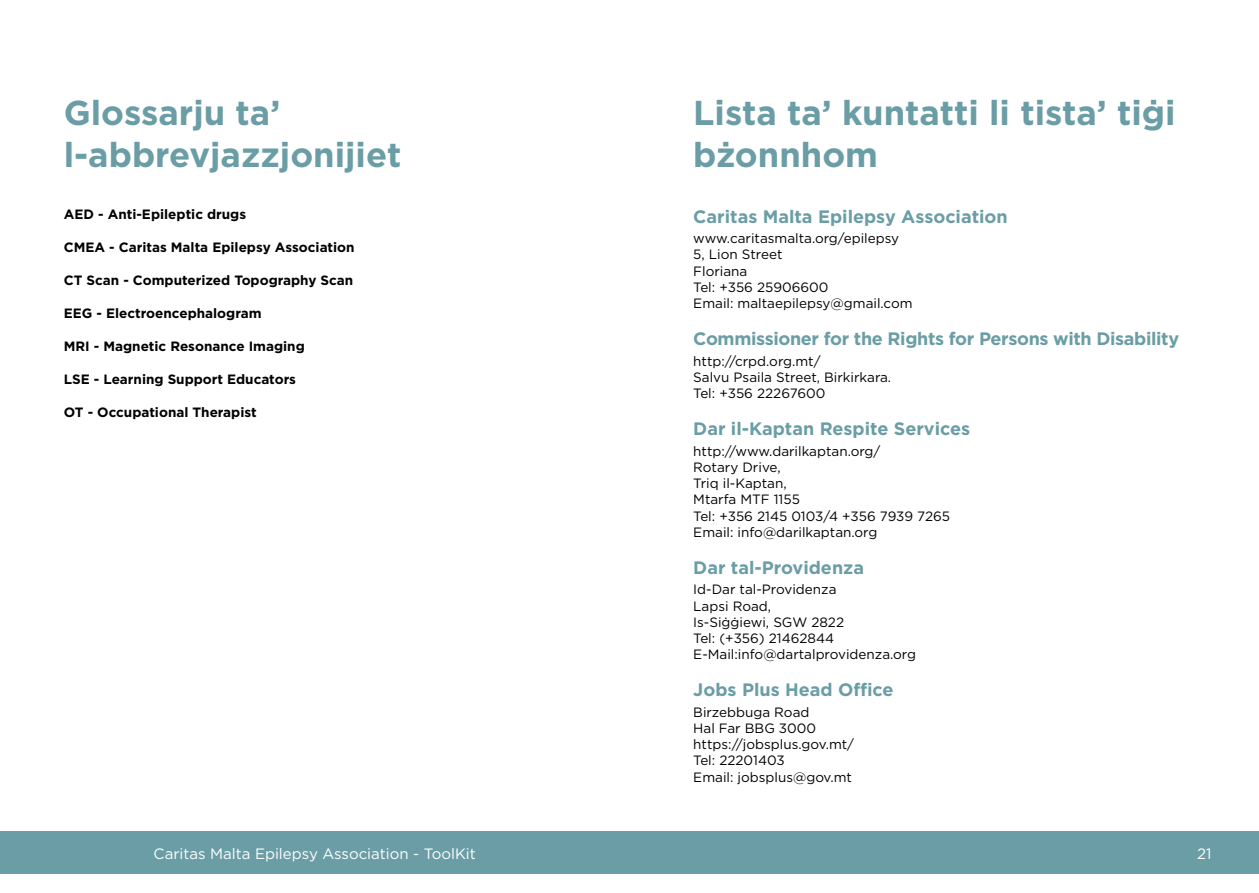
<style>
.page{position:relative;width:1259px;height:893px;background:#fff}
.page>*{position:absolute;margin:0;border:0;box-sizing:border-box;transform-origin:0 0}
.t1{font:700 34.5px/41.4px "Gotham";color:#6a9da5}
.t2{font:700 18px "Gotham";color:#6a9da5}
.t3{font:700 18px "Gotham";letter-spacing:-.02em;color:#6a9da5}
.t4{font:15px "Gotham";color:#fff}
.t5{font:13.5px/16.2px "Gotham";color:#000}
.t6{font:700 13.5px "Gotham";color:#000}
</style>
<div class="page">
<div style="left:0;top:831px;width:1259px;height:43px;background:#6a9da5"></div>
<h1 class="t1" style="left:64px;top:92px;width:339px">Glossarju ta’ l-abbrevjazzjonijiet</h1>
<p class="t6" style="left:64px;top:205px;width:184px">AED - Anti-Epileptic drugs</p>
<p class="t6" style="left:64px;top:238px;width:292px">CMEA - Caritas Malta Epilepsy Association</p>
<p class="t6" style="left:64px;top:271px;width:291px">CT Scan - Computerized Topography Scan</p>
<p class="t6" style="left:64px;top:304px;width:199px">EEG - Electroencephalogram</p>
<p class="t6" style="left:64px;top:337px;width:242px">MRI - Magnetic Resonance Imaging</p>
<p class="t6" style="left:64px;top:370px;width:234px">LSE - Learning Support Educators</p>
<p class="t6" style="left:64px;top:403px;width:194px">OT - Occupational Therapist</p>
<h1 class="t1" style="left:693px;top:92px;width:484px">Lista ta’ kuntatti li tista’ tiġi bżonnhom</h1>
<h2 class="t2" style="left:693px;top:204px;width:316px">Caritas Malta Epilepsy Association</h2>
<p class="t5" style="left:693px;top:230px;width:221px">www.caritasmalta.org/epilepsy<br>5, Lion Street<br>Floriana<br>Tel: +356 25906600<br>Email: maltaepilepsy@gmail.com</p>
<h2 class="t3" style="left:693px;top:327px;width:487px">Commissioner for the Rights for Persons with Disability</h2>
<p class="t5" style="left:693px;top:352px;width:199px">http://crpd.org.mt/<br>Salvu Psaila Street, Birkirkara.<br>Tel: +356 22267600</p>
<h2 class="t2" style="left:693px;top:417px;width:278px">Dar il-Kaptan Respite Services</h2>
<p class="t5" style="left:693px;top:443px;width:258px">http://www.darilkaptan.org/<br>Rotary Drive,<br>Triq il-Kaptan,<br>Mtarfa MTF 1155<br>Tel: +356 2145 0103/4 +356 7939 7265<br>Email: info@darilkaptan.org</p>
<h2 class="t2" style="left:693px;top:556px;width:172px">Dar tal-Providenza</h2>
<p class="t5" style="left:693px;top:581px;width:224px">Id-Dar tal-Providenza<br>Lapsi Road,<br>Is-Siġġiewi, SGW 2822<br>Tel: (+356) 21462844<br>E-Mail:info@dartalprovidenza.org</p>
<h2 class="t2" style="left:693px;top:678px;width:202px">Jobs Plus Head Office</h2>
<p class="t5" style="left:693px;top:704px;width:162px">Birzebbuga Road<br>Hal Far BBG 3000 https://jobsplus.gov.mt/<br>Tel: 22201403<br>Email: jobsplus@gov.mt</p>
<p class="t4" style="left:154px;top:844px;width:324px">Caritas Malta Epilepsy Association - ToolKit</p>
<p class="t4" style="left:1197px;top:844px;width:16px">21</p>
</div>
